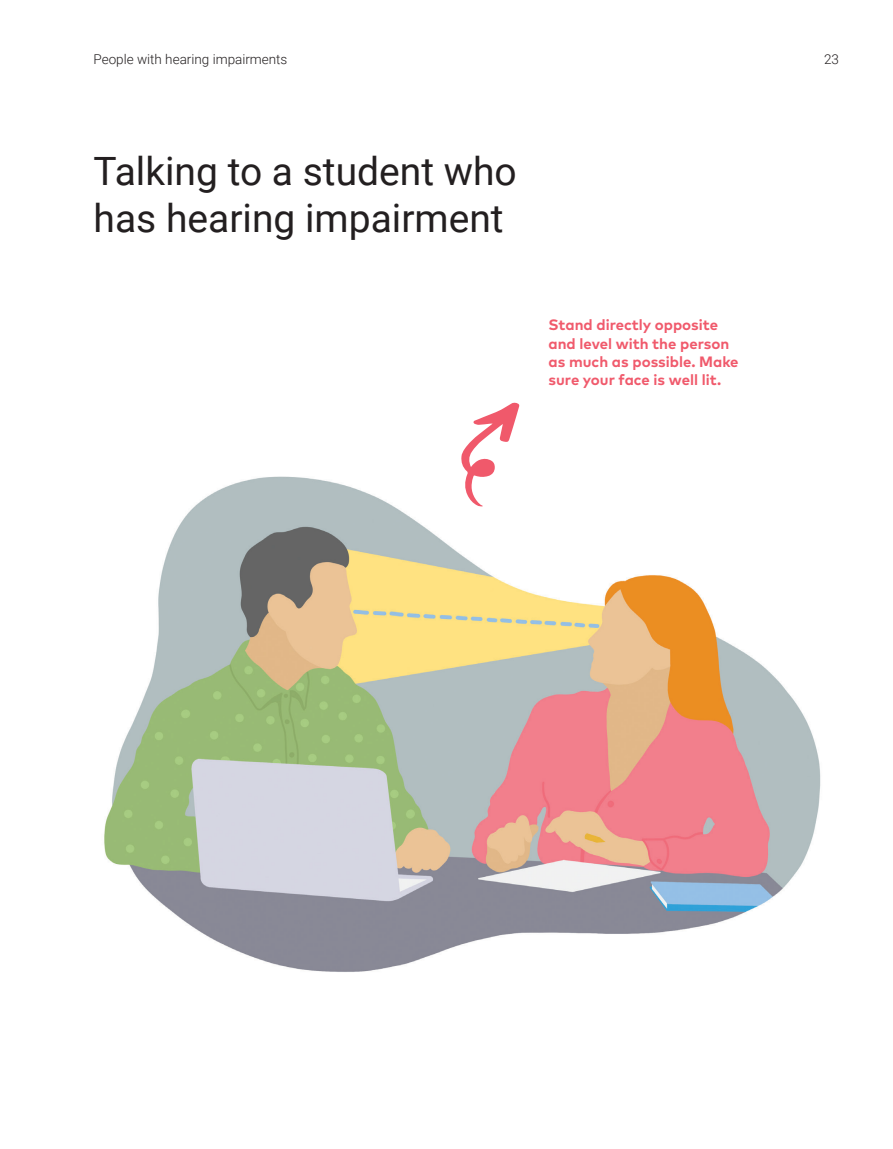
<style>
.page{position:relative;width:893px;height:1149px;background:#fff}
.page>*{position:absolute;margin:0;border:0;box-sizing:border-box;transform-origin:0 0}
.virsraksts{font:39px/46.8px "Roboto";color:#231f20}
.izcelts_SARKANS{font:700 15px/18px "Mark Pro";color:#f05a6c}
.header_nosaukums{font:300 13.5px "Roboto";color:#231f20}
</style>
<div class="page">
<img style="left:104px;top:476px;width:717px;height:496px">
<svg style="left:461px;top:402px;width:58px;height:104px"></svg>
<p class="header_nosaukums" style="left:94px;top:50px;width:195px">People with hearing impairments</p>
<p class="header_nosaukums" style="left:824px;top:50px;width:16px">23</p>
<p class="virsraksts" style="left:94px;top:147px;width:425px">Talking to a student who has hearing impairment</p>
<p class="izcelts_SARKANS" style="left:549px;top:315px;width:192px">Stand directly opposite and level with the person as much as possible. Make sure your face is well lit.</p>
</div>
